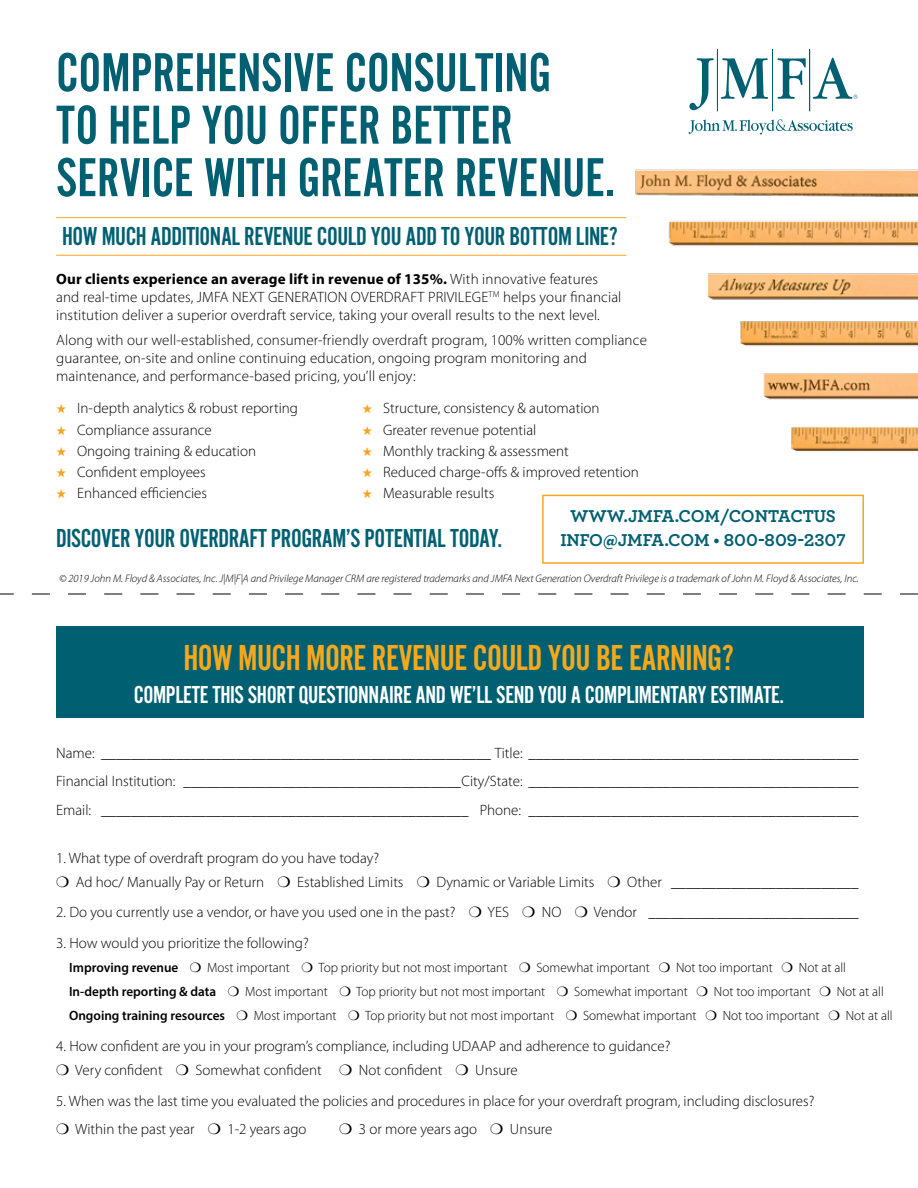
<style>
.page{position:relative;width:918px;height:1188px;background:#fff}
.page>*{position:absolute;margin:0;border:0;box-sizing:border-box;transform-origin:0 0}
.t1{font:57px/52.5px "Alternate Got No 2 D";color:#006072}
.t2{font:37.5px "Alternate Got No 2 D";letter-spacing:-.015em;color:#f5a81c}
.t3{font:27px "Alternate Got No 2 D";letter-spacing:-.015em;color:#006072}
.t4{font:25.5px "Alternate Got No 2 D";letter-spacing:-.015em;color:#fff}
.t5{font:700 18px/24px "Archer";letter-spacing:-.005em;color:#006072;text-align:center}
.t6{font:300 15px/18px "Myriad Pro";color:#000}
.t7{font:300 13.5px/24px "Myriad Pro";color:#000}
.t8{font:italic 300 10.8px "Myriad Pro";color:#000}
.s1{font-weight:700}
.s2{color:#faa21d}
.s3{font-weight:600}
</style>
<div class="page">
<img style="left:635px;top:134px;width:283px;height:318px">
<div style="left:56px;top:626px;width:808px;height:92px;background:#006072"></div>
<svg style="left:689px;top:58px;width:25px;height:52px"></svg>
<svg style="left:721px;top:58px;width:47px;height:41px"></svg>
<svg style="left:778px;top:58px;width:28px;height:41px"></svg>
<hr style="left:717px;top:50px;width:1px;height:61px;background:#006072">
<hr style="left:772px;top:50px;width:1px;height:61px;background:#006072">
<hr style="left:809px;top:50px;width:1px;height:61px;background:#006072">
<svg style="left:689px;top:119px;width:164px;height:15px"></svg>
<svg style="left:813px;top:58px;width:44px;height:41px"></svg>
<hr style="left:56px;top:217px;width:570px;height:1px;background:#f5a81c">
<hr style="left:56px;top:255px;width:570px;height:1px;background:#f5a81c">
<div style="left:542px;top:495px;width:322px;height:69px;border:2px solid #f5a81c"></div>
<svg style="left:0;top:594px;width:918px;height:1px"></svg>
<h1 class="t1" style="left:56px;top:46px;width:561px">COMPREHENSIVE CONSULTING<br>TO HELP YOU OFFER BETTER<br>SERVICE WITH GREATER REVENUE.</h1>
<h3 class="t3" style="left:62px;top:222px;width:558px">HOW MUCH ADDITIONAL REVENUE COULD YOU ADD TO YOUR BOTTOM LINE?</h3>
<p class="t6" style="left:56px;top:270px;width:567px"><span class="s1">Our clients experience an average lift in revenue of 135%.</span> With innovative features and real-time updates, JMFA NEXT GENERATION OVERDRAFT PRIVILEGE<sup>TM</sup> helps your financial institution deliver a superior overdraft service, taking your overall results to the next level.</p>
<p class="t6" style="left:56px;top:331px;width:592px">Along with our well-established, consumer-friendly overdraft program, 100% written compliance guarantee, on-site and online continuing education, ongoing program monitoring and maintenance, and performance-based pricing, you’ll enjoy:</p>
<p class="t6" style="left:56px;top:399px;width:243px"><span class="s2">★</span> In-depth analytics &amp; robust reporting</p>
<p class="t6" style="left:56px;top:420px;width:157px"><span class="s2">★</span> Compliance assurance</p>
<p class="t6" style="left:56px;top:442px;width:201px"><span class="s2">★</span> Ongoing training &amp; education</p>
<p class="t6" style="left:56px;top:463px;width:151px"><span class="s2">★</span> Confident employees</p>
<p class="t6" style="left:56px;top:484px;width:152px"><span class="s2">★</span> Enhanced efficiencies</p>
<p class="t6" style="left:362px;top:399px;width:239px"><span class="s2">★</span> Structure, consistency &amp; automation</p>
<p class="t6" style="left:362px;top:420px;width:176px"><span class="s2">★</span> Greater revenue potential</p>
<p class="t6" style="left:362px;top:442px;width:208px"><span class="s2">★</span> Monthly tracking &amp; assessment</p>
<p class="t6" style="left:362px;top:463px;width:278px"><span class="s2">★</span> Reduced charge-offs &amp; improved retention</p>
<p class="t6" style="left:362px;top:484px;width:134px"><span class="s2">★</span> Measurable results</p>
<p class="t5" style="left:560px;top:503px;width:287px">WWW.JMFA.COM/CONTACTUS<br>INFO@JMFA.COM • 800-809-2307</p>
<h3 class="t3" style="left:56px;top:524px;width:448px">DISCOVER YOUR OVERDRAFT PROGRAM’S POTENTIAL TODAY.</h3>
<p class="t8" style="left:59px;top:572px;width:801px">© 2019 John M. Floyd &amp; Associates, Inc. J|M|F|A and Privilege Manager CRM are registered trademarks and JMFA Next Generation Overdraft Privilege is a trademark of John M. Floyd &amp; Associates, Inc.</p>
<h2 class="t2" style="left:183px;top:638px;width:553px">HOW MUCH MORE REVENUE COULD YOU BE EARNING?</h2>
<h3 class="t4" style="left:134px;top:681px;width:652px">COMPLETE THIS SHORT QUESTIONNAIRE AND WE’LL SEND YOU A COMPLIMENTARY ESTIMATE.</h3>
<p class="t6" style="left:56px;top:738px;width:804px;line-height:28.5px;text-align:justify">Name: ____________________________________________________ Title: ____________________________________________ Financial Institution: _____________________________________City/State: ____________________________________________ Email: _________________________________________________ Phone: ____________________________________________</p>
<p class="t6" style="left:56px;top:845px;width:804px;line-height:24px">1. What type of overdraft program do you have today?<br>❍ Ad hoc/ Manually Pay or Return ❍ Established Limits ❍ Dynamic or Variable Limits ❍ Other _________________________</p>
<p class="t6" style="left:56px;top:903px;width:804px">2. Do you currently use a vendor, or have you used one in the past? ❍ YES ❍ NO ❍ Vendor ____________________________</p>
<p class="t6" style="left:56px;top:934px;width:254px">3. How would you prioritize the following?</p>
<p class="t7" style="left:69px;top:955px;width:825px"><span class="s3">Improving revenue</span> ❍ Most important ❍ Top priority but not most important ❍ Somewhat important ❍ Not too important ❍ Not at all<br><span class="s3">In-depth reporting &amp; data</span> ❍ Most important ❍ Top priority but not most important ❍ Somewhat important ❍ Not too important ❍ Not at all<br><span class="s3">Ongoing training resources</span> ❍ Most important ❍ Top priority but not most important ❍ Somewhat important ❍ Not too important ❍ Not at all</p>
<p class="t6" style="left:56px;top:1034px;width:616px;line-height:24px">4. How confident are you in your program’s compliance, including UDAAP and adherence to guidance? ❍ Very confident ❍ Somewhat confident ❍ Not confident ❍ Unsure</p>
<p class="t6" style="left:56px;top:1086px;width:760px;line-height:28.5px">5. When was the last time you evaluated the policies and procedures in place for your overdraft program, including disclosures? ❍ Within the past year ❍ 1-2 years ago</p>
<p class="t6" style="left:339px;top:1120px;width:215px">❍ 3 or more years ago ❍ Unsure</p>
</div>
